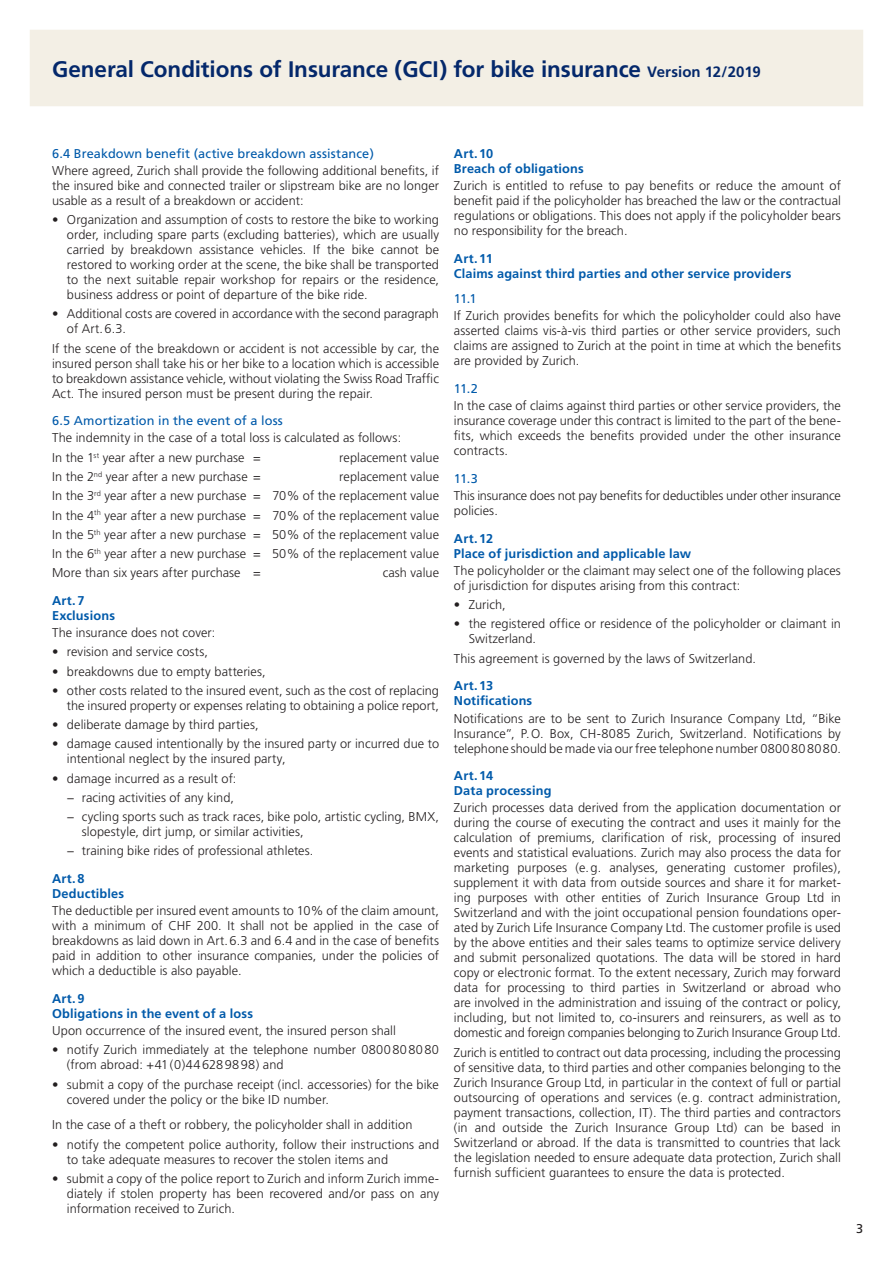
<style>
.page{position:relative;width:893px;height:1263px;background:#fff}
.page>*{position:absolute;margin:0;border:0;box-sizing:border-box;transform-origin:0 0}
.t1{font:700 22.5px "Frutiger";letter-spacing:-.005em;color:#04286b}
.t2{font:300 12.75px/15px "Frutiger";letter-spacing:.005em;color:#231f20;text-align:justify}
.t3{font:700 12.75px/15px "Frutiger";letter-spacing:.01em;color:#015aaa}
.t4{font:12.75px "Frutiger";letter-spacing:.01em;color:#015aaa}
.t5{font:300 12.75px/15px "Frutiger";letter-spacing:-.015em;color:#231f20}
.t6{font:12.75px "Frutiger";color:#231f20}
.s1{font-size:15px}
</style>
<div class="page">
<div style="left:30px;top:30px;width:833px;height:76px;background:#f3efe5"></div>
<h1 class="t1" style="left:52px;top:56px;width:710px">General Conditions of Insurance (GCI) for bike insurance <span class="s1">Version 12/2019</span></h1>
<p class="t4" style="left:52px;top:146px;width:323px">6.4 Breakdown benefit (active breakdown assistance)</p>
<p class="t2" style="left:52px;top:163px;width:388px">Where agreed, Zurich shall provide the following additional benefits, if the insured bike and connected trailer or slipstream bike are no longer usable as a result of a breakdown or accident:</p>
<p class="t2" style="left:67px;top:212px;width:374px;text-indent:-15px">• Organization and assumption of costs to restore the bike to working order, including spare parts (excluding batteries), which are usually carried by breakdown assistance vehicles. If the bike cannot be restored to working order at the scene, the bike shall be transported to the next suitable repair workshop for repairs or the residence, business address or point of departure of the bike ride.</p>
<p class="t2" style="left:67px;top:306px;width:374px;text-indent:-15px">• Additional costs are covered in accordance with the second paragraph of Art.6.3.</p>
<p class="t2" style="left:52px;top:341px;width:388px">If the scene of the breakdown or accident is not accessible by car, the insured person shall take his or her bike to a location which is accessible to breakdown assistance vehicle, without violating the Swiss Road Traffic Act. The insured person must be present during the repair.</p>
<p class="t4" style="left:52px;top:413px;width:232px">6.5 Amortization in the event of a loss</p>
<p class="t2" style="left:52px;top:428px;width:351px;line-height:19.4px">The indemnity in the case of a total loss is calculated as follows:<br>In the 1<sup>st</sup> year after a new purchase =</p>
<p class="t2" style="left:339px;top:450px;width:101px">replacement value</p>
<p class="t2" style="left:52px;top:469px;width:210px">In the 2<sup>nd</sup> year after a new purchase =</p>
<p class="t2" style="left:52px;top:467px;width:388px;line-height:19.2px;text-indent:287px">replacement value In the 3<sup>rd</sup> year after a new purchase = 70% of the replacement value In the 4<sup>th</sup> year after a new purchase = 70% of the replacement value In the 5<sup>th</sup> year after a new purchase = 50% of the replacement value In the 6<sup>th</sup> year after a new purchase = 50% of the replacement value More than six years after purchase =</p>
<p class="t2" style="left:383px;top:565px;width:58px">cash value</p>
<p class="t3" style="left:52px;top:593px;width:64px">Art.7<br>Exclusions</p>
<p class="t2" style="left:52px;top:625px;width:165px">The insurance does not cover:</p>
<p class="t2" style="left:52px;top:644px;width:157px">• revision and service costs,</p>
<p class="t2" style="left:52px;top:664px;width:215px">• breakdowns due to empty batteries,</p>
<p class="t2" style="left:52px;top:683px;width:388px;text-align:right">• other costs related to the insured event, such as the cost of replacing the insured property or expenses relating to obtaining a police report,</p>
<p class="t2" style="left:52px;top:717px;width:208px">• deliberate damage by third parties,</p>
<p class="t2" style="left:67px;top:736px;width:374px;text-indent:-15px">• damage caused intentionally by the insured party or incurred due to intentional neglect by the insured party,</p>
<p class="t2" style="left:67px;top:769px;width:374px;line-height:19.2px;text-align:left;text-indent:-15px">• damage incurred as a result of:<br>− racing activities of any kind,<br>− cycling sports such as track races, bike polo, artistic cycling, BMX,</p>
<p class="t2" style="left:67px;top:822px;width:248px;line-height:19.2px;text-align:center">slopestyle, dirt jump, or similar activities,<br>− training bike rides of professional athletes.</p>
<p class="t3" style="left:52px;top:871px;width:74px">Art.8<br>Deductibles</p>
<p class="t2" style="left:52px;top:903px;width:389px">The deductible per insured event amounts to 10% of the claim amount, with a minimum of CHF 200. It shall not be applied in the case of breakdowns as laid down in Art.6.3 and 6.4 and in the case of benefits paid in addition to other insurance companies, under the policies of which a deductible is also payable.</p>
<p class="t3" style="left:52px;top:991px;width:202px">Art.9<br>Obligations in the event of a loss</p>
<p class="t2" style="left:52px;top:1023px;width:345px">Upon occurrence of the insured event, the insured person shall</p>
<p class="t2" style="left:67px;top:1042px;width:374px;text-indent:-15px">• notify Zurich immediately at the telephone number 0800808080 (from abroad: +41(0)446289898) and</p>
<p class="t2" style="left:67px;top:1077px;width:374px;text-indent:-15px">• submit a copy of the purchase receipt (incl. accessories) for the bike covered under the policy or the bike ID number.</p>
<p class="t2" style="left:52px;top:1117px;width:362px">In the case of a theft or robbery, the policyholder shall in addition</p>
<p class="t2" style="left:67px;top:1137px;width:374px;text-indent:-15px">• notify the competent police authority, follow their instructions and to take adequate measures to recover the stolen items and</p>
<p class="t2" style="left:67px;top:1171px;width:374px;text-indent:-15px">• submit a copy of the police report to Zurich and inform Zurich imme&shy;diately if stolen property has been recovered and/or pass on any information received to Zurich.</p>
<p class="t3" style="left:454px;top:146px;width:131px">Art.10<br>Breach of obligations</p>
<p class="t2" style="left:454px;top:178px;width:388px">Zurich is entitled to refuse to pay benefits or reduce the amount of benefit paid if the policyholder has breached the law or the contractual regulations or obligations. This does not apply if the policyholder bears no responsibility for the breach.</p>
<p class="t3" style="left:454px;top:250px;width:339px">Art.11<br>Claims against third parties and other service providers</p>
<p class="t4" style="left:454px;top:291px;width:24px">11.1</p>
<p class="t2" style="left:454px;top:308px;width:388px">If Zurich provides benefits for which the policyholder could also have asserted claims vis-à-vis third parties or other service providers, such claims are assigned to Zurich at the point in time at which the benefits are provided by Zurich.</p>
<p class="t4" style="left:454px;top:381px;width:25px">11.2</p>
<p class="t2" style="left:454px;top:398px;width:388px">In the case of claims against third parties or other service providers, the insurance coverage under this contract is limited to the part of the bene&shy;fits, which exceeds the benefits provided under the other insurance contracts.</p>
<p class="t4" style="left:454px;top:471px;width:25px">11.3</p>
<p class="t5" style="left:454px;top:488px;width:388px">This insurance does not pay benefits for deductibles under other insurance policies.</p>
<p class="t3" style="left:454px;top:531px;width:239px">Art.12<br>Place of jurisdiction and applicable law</p>
<p class="t2" style="left:454px;top:563px;width:388px">The policyholder or the claimant may select one of the following places of jurisdiction for disputes arising from this contract:</p>
<p class="t2" style="left:454px;top:597px;width:53px">• Zurich,</p>
<p class="t2" style="left:469px;top:616px;width:374px;text-indent:-15px">• the registered office or residence of the policyholder or claimant in<br>Switzerland.</p>
<p class="t2" style="left:454px;top:651px;width:303px">This agreement is governed by the laws of Switzerland.</p>
<p class="t3" style="left:454px;top:678px;width:80px">Art.13<br>Notifications</p>
<p class="t2" style="left:454px;top:711px;width:388px">Notifications are to be sent to Zurich Insurance Company Ltd, “Bike Insurance”, P.O. Box, CH-8085 Zurich, Switzerland. Notifications by telephone should be made via our free telephone number 0800808080.</p>
<p class="t3" style="left:454px;top:768px;width:99px">Art.14<br>Data processing</p>
<p class="t2" style="left:454px;top:800px;width:388px">Zurich processes data derived from the application documentation or during the course of executing the contract and uses it mainly for the calculation of premiums, clarification of risk, processing of insured events and statistical evaluations. Zurich may also process the data for marketing purposes (e.g. analyses, generating customer profiles), supplement it with data from outside sources and share it for market&shy;ing purposes with other entities of Zurich Insurance Group Ltd in Switzerland and with the joint occupational pension foundations oper&shy;ated by Zurich Life Insurance Company Ltd. The customer profile is used by the above entities and their sales teams to optimize service delivery and submit personalized quotations. The data will be stored in hard copy or electronic format. To the extent necessary, Zurich may forward data for processing to third parties in Switzerland or abroad who are involved in the administration and issuing of the contract or policy, including, but not limited to, co-insurers and reinsurers, as well as to domestic and foreign companies belonging to Zurich Insurance Group Ltd.</p>
<p class="t2" style="left:454px;top:1045px;width:389px">Zurich is entitled to contract out data processing, including the processing of sensitive data, to third parties and other companies belonging to the Zurich Insurance Group Ltd, in particular in the context of full or partial outsourcing of operations and services (e.g. contract administration, payment transactions, collection, IT). The third parties and contractors (in and outside the Zurich Insurance Group Ltd) can be based in Switzerland or abroad. If the data is transmitted to countries that lack the legislation needed to ensure adequate data protection, Zurich shall furnish sufficient guarantees to ensure the data is protected.</p>
<p class="t6" style="left:856px;top:1221px;width:9px">3</p>
</div>
